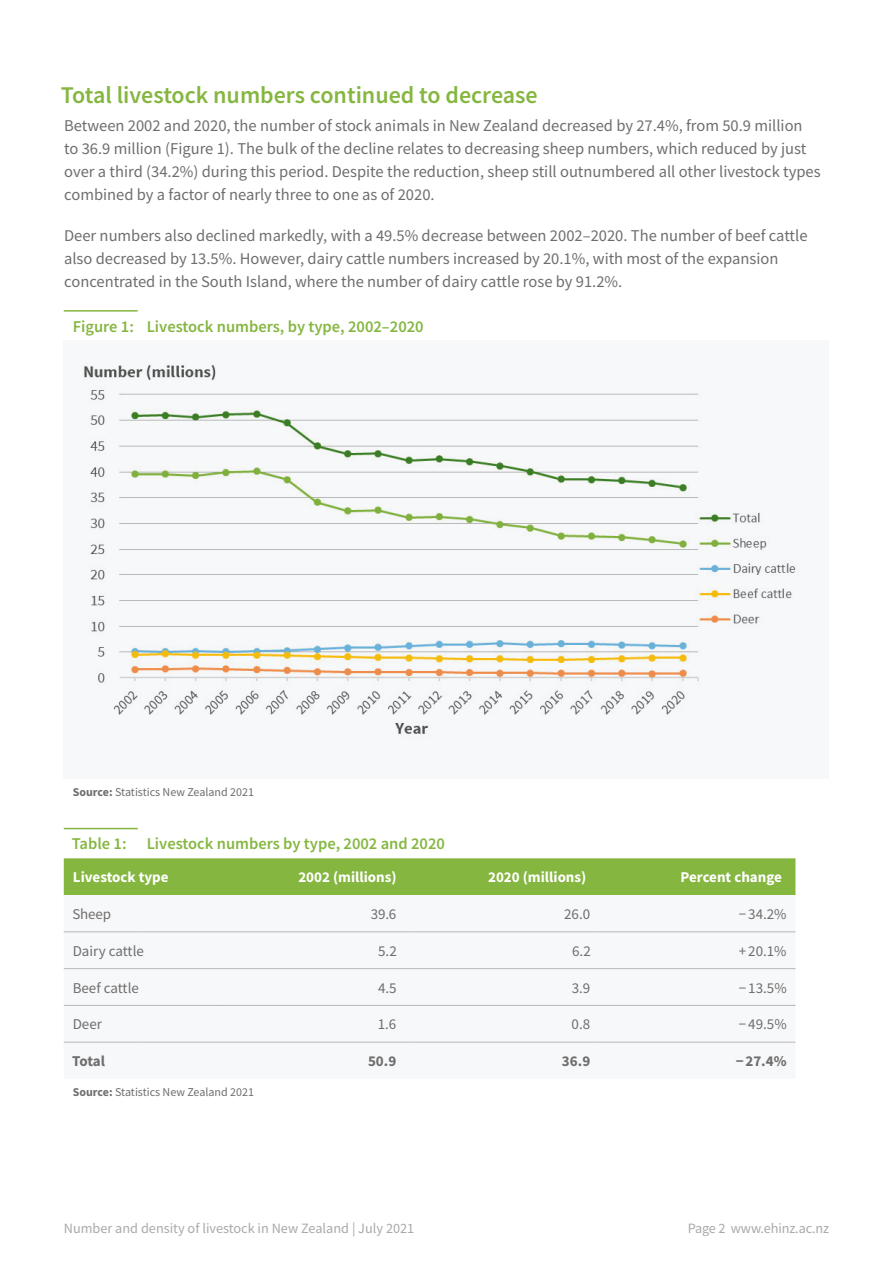
<style>
.page{position:relative;width:893px;height:1263px;background:#fff}
.page>*{position:absolute;margin:0;border:0;box-sizing:border-box;transform-origin:0 0}
.t1{font:600 24px "Source Sans Pro";color:#85b640}
.t2{font:16.5px/23.2px "Source Sans Pro";color:#6f6e6f}
.t3{font:600 16.5px "Source Sans Pro";color:#85b640}
.t4{font:15px "Source Sans Pro";color:#6f6e6f}
.t5{font:700 15px "Source Sans Pro";color:#fff}
.t6{font:700 15px "Source Sans Pro";color:#6f6e6f}
.t7{font:14.25px "Source Sans Pro";color:#aba8a8}
.t8{font:12px "Source Sans Pro";color:#6f6e6f}
.s1{font-weight:700}
</style>
<div class="page">
<div style="left:64px;top:341px;width:765px;height:438px;background:#f7f8f9"></div>
<hr style="left:64px;top:310px;width:74px;height:2px;background:#85b640">
<img style="left:84px;top:365px;width:712px;height:369px">
<div style="left:64px;top:858px;width:731px;height:37px;background:#85b640"></div>
<svg style="left:410px;top:932px;width:385px;height:110px"></svg>
<svg style="left:64px;top:932px;width:346px;height:110px"></svg>
<hr style="left:64px;top:828px;width:74px;height:1px;background:#85b640">
<hr style="left:64px;top:931px;width:74px;height:1px;background:#b9b6b6">
<hr style="left:138px;top:931px;width:82px;height:1px;background:#b9b6b6">
<hr style="left:220px;top:931px;width:190px;height:1px;background:#b9b6b6">
<hr style="left:410px;top:931px;width:189px;height:1px;background:#b9b6b6">
<hr style="left:599px;top:931px;width:196px;height:1px;background:#b9b6b6">
<hr style="left:64px;top:968px;width:74px;height:1px;background:#b9b6b6">
<hr style="left:138px;top:968px;width:82px;height:1px;background:#b9b6b6">
<hr style="left:220px;top:968px;width:190px;height:1px;background:#b9b6b6">
<hr style="left:410px;top:968px;width:189px;height:1px;background:#b9b6b6">
<hr style="left:599px;top:968px;width:196px;height:1px;background:#b9b6b6">
<hr style="left:64px;top:1005px;width:74px;height:1px;background:#b9b6b6">
<hr style="left:138px;top:1005px;width:82px;height:1px;background:#b9b6b6">
<hr style="left:220px;top:1005px;width:190px;height:1px;background:#b9b6b6">
<hr style="left:410px;top:1005px;width:189px;height:1px;background:#b9b6b6">
<hr style="left:599px;top:1005px;width:196px;height:1px;background:#b9b6b6">
<hr style="left:64px;top:1042px;width:74px;height:1px;background:#b9b6b6">
<hr style="left:138px;top:1042px;width:82px;height:1px;background:#b9b6b6">
<hr style="left:220px;top:1042px;width:190px;height:1px;background:#b9b6b6">
<hr style="left:410px;top:1042px;width:189px;height:1px;background:#b9b6b6">
<hr style="left:599px;top:1042px;width:196px;height:1px;background:#b9b6b6">
<h1 class="t1" style="left:61px;top:79px;width:478px">Total livestock numbers continued to decrease</h1>
<p class="t2" style="left:64px;top:113px;width:758px">Between 2002 and 2020, the number of stock animals in New Zealand decreased by 27.4%, from 50.9 million to 36.9 million (Figure 1). The bulk of the decline relates to decreasing sheep numbers, which reduced by just over a third (34.2%) during this period. Despite the reduction, sheep still outnumbered all other livestock types combined by a factor of nearly three to one as of 2020.</p>
<p class="t2" style="left:64px;top:223px;width:745px">Deer numbers also declined markedly, with a 49.5% decrease between 2002–2020. The number of beef cattle also decreased by 13.5%. However, dairy cattle numbers increased by 20.1%, with most of the expansion concentrated in the South Island, where the number of dairy cattle rose by 91.2%.</p>
<p class="t3" style="left:73px;top:315px;width:353px">Figure 1: Livestock numbers, by type, 2002–2020</p>
<p class="t8" style="left:73px;top:785px;width:183px"><span class="s1">Source:</span> Statistics New Zealand 2021</p>
<p class="t3" style="left:72px;top:833px;width:375px">Table 1: Livestock numbers by type, 2002 and 2020</p>
<p class="t5" style="left:73px;top:867px;width:97px">Livestock type</p>
<p class="t5" style="left:298px;top:867px;width:100px">2002 (millions)</p>
<p class="t5" style="left:488px;top:867px;width:100px">2020 (millions)</p>
<p class="t5" style="left:680px;top:867px;width:103px">Percent change</p>
<p class="t4" style="left:72px;top:904px;width:40px">Sheep</p>
<p class="t4" style="left:371px;top:904px;width:27px">39.6</p>
<p class="t4" style="left:564px;top:904px;width:28px">26.0</p>
<p class="t4" style="left:739px;top:904px;width:49px">− 34.2%</p>
<p class="t4" style="left:73px;top:941px;width:73px">Dairy cattle</p>
<p class="t4" style="left:378px;top:941px;width:20px">5.2</p>
<p class="t4" style="left:572px;top:941px;width:20px">6.2</p>
<p class="t4" style="left:739px;top:941px;width:49px">+ 20.1%</p>
<p class="t4" style="left:73px;top:978px;width:68px">Beef cattle</p>
<p class="t4" style="left:378px;top:978px;width:20px">4.5</p>
<p class="t4" style="left:572px;top:978px;width:20px">3.9</p>
<p class="t4" style="left:739px;top:978px;width:49px">− 13.5%</p>
<p class="t4" style="left:73px;top:1015px;width:31px">Deer</p>
<p class="t4" style="left:378px;top:1015px;width:20px">1.6</p>
<p class="t4" style="left:572px;top:1015px;width:20px">0.8</p>
<p class="t4" style="left:739px;top:1015px;width:49px">− 49.5%</p>
<p class="t6" style="left:72px;top:1051px;width:34px">Total</p>
<p class="t6" style="left:368px;top:1051px;width:30px">50.9</p>
<p class="t6" style="left:562px;top:1051px;width:30px">36.9</p>
<p class="t6" style="left:736px;top:1051px;width:52px">−27.4%</p>
<p class="t8" style="left:73px;top:1085px;width:183px"><span class="s1">Source:</span> Statistics New Zealand 2021</p>
<p class="t7" style="left:64px;top:1219px;width:352px">Number and density of livestock in New Zealand | July 2021</p>
<p class="t7" style="left:688px;top:1219px;width:143px">Page 2 www.ehinz.ac.nz</p>
</div>
